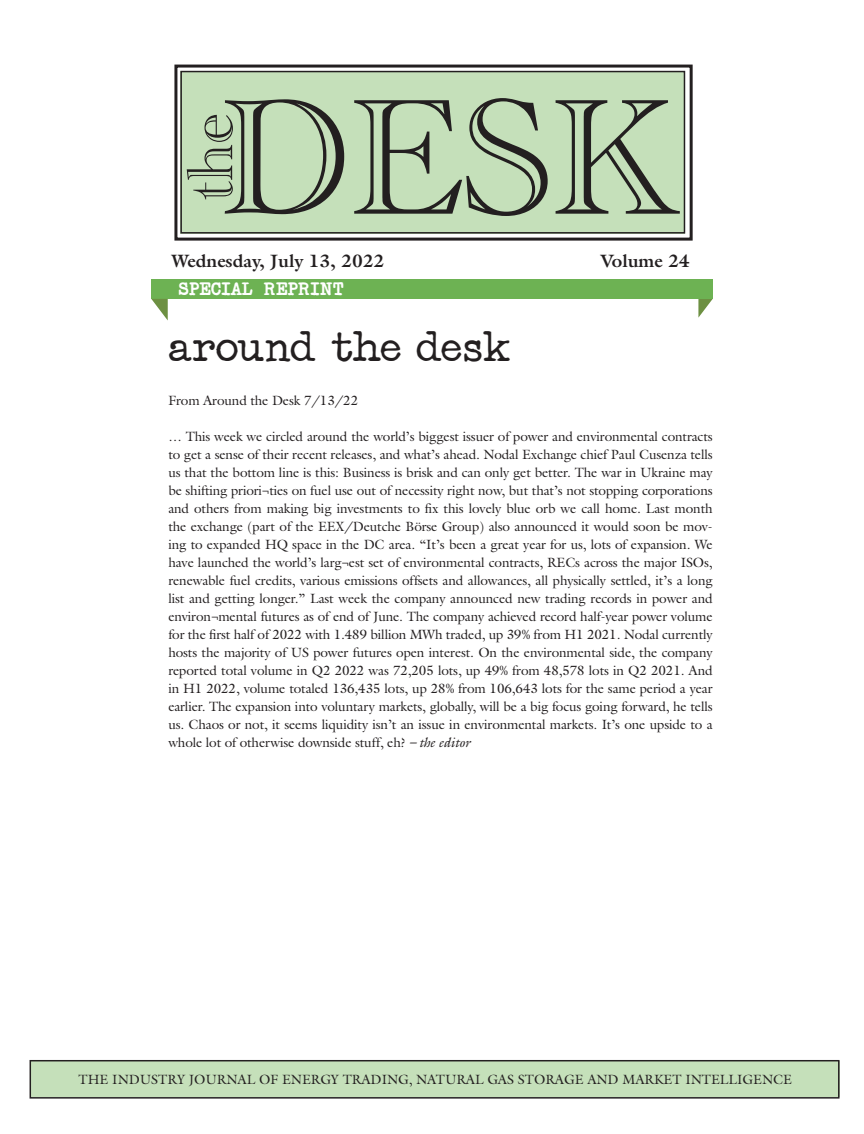
<style>
.page{position:relative;width:864px;height:1134px;background:#fff}
.page>*{position:absolute;margin:0;border:0;box-sizing:border-box;transform-origin:0 0}
.t1{font:170.25px "Academy Engraved Let Plain";color:#231f20}
.t2{font:67.35px "Academy Engraved Let Plain";color:#231f20}
.Body_Text{font:39px "Passport";color:#231f20}
.t3{font:700 18px "Galliard";color:#231f20}
.Body_Text-2{font:700 16.5px "Passport";color:#fff}
.Body_Text-3{font:13.5px/18px "Galliard";color:#231f20;text-align:justify}
.s1{font-style:italic}
</style>
<div class="page">
<div style="left:31px;top:1061px;width:809px;height:36px;background:#c5e0ba"></div>
<div style="left:30px;top:1060px;width:810px;height:39px;border:2px solid #231f20"></div>
<svg style="left:698px;top:299px;width:15px;height:19px"></svg>
<div style="left:151px;top:280px;width:562px;height:19px;background:#6db253"></div>
<svg style="left:151px;top:299px;width:17px;height:21px"></svg>
<div style="left:180px;top:71px;width:505px;height:163px;background:#c5e0ba"></div>
<div style="left:180px;top:71px;width:505px;height:163px;border:2px solid #231f20"></div>
<div style="left:174px;top:65px;width:519px;height:176px;border:3px solid #231f20"></div>
<p class="t1" style="left:220px;top:64px;width:463px">desk</p>
<p class="t2" style="left:173px;top:200px;width:88px;rotate:-90deg">the</p>
<p class="t3" style="left:171px;top:249px;width:214px">Wednesday, July 13, 2022</p>
<p class="t3" style="left:600px;top:249px;width:91px">Volume 24</p>
<p class="Body_Text-2" style="left:179px;top:278px;width:166px">SPECIAL REPRINT</p>
<p class="Body_Text" style="left:167px;top:320px;width:343px">around the desk</p>
<p class="Body_Text-3" style="left:168px;top:391px;width:191px">From Around the Desk 7/13/22</p>
<p class="Body_Text-3" style="left:168px;top:427px;width:546px">… This week we circled around the world’s biggest issuer of power and environmental contracts to get a sense of their recent releases, and what’s ahead. Nodal Exchange chief Paul Cusenza tells us that the bottom line is this: Business is brisk and can only get better. The war in Ukraine may be shifting priori¬ties on fuel use out of necessity right now, but that’s not stopping corporations and others from making big investments to fix this lovely blue orb we call home. Last month the exchange (part of the EEX/Deutche Börse Group) also announced it would soon be mov&shy;ing to expanded HQ space in the DC area. “It’s been a great year for us, lots of expansion. We have launched the world’s larg¬est set of environmental contracts, RECs across the major ISOs, renewable fuel credits, various emissions offsets and allowances, all physically settled, it’s a long list and getting longer.” Last week the company announced new trading records in power and environ¬mental futures as of end of June. The company achieved record half-year power volume for the first half of 2022 with 1.489 billion MWh traded, up 39% from H1 2021. Nodal currently hosts the majority of US power futures open interest. On the environmental side, the company reported total volume in Q2 2022 was 72,205 lots, up 49% from 48,578 lots in Q2 2021. And in H1 2022, volume totaled 136,435 lots, up 28% from 106,643 lots for the same period a year earlier. The expansion into voluntary markets, globally, will be a big focus going forward, he tells us. Chaos or not, it seems liquidity isn’t an issue in environmental markets. It’s one upside to a whole lot of otherwise downside stuff, eh? <span class="s1">– the editor</span></p>
<p class="Body_Text-3" style="left:79px;top:1071px;width:715px">THE INDUSTRY JOURNAL OF ENERGY TRADING, NATURAL GAS STORAGE AND MARKET INTELLIGENCE</p>
</div>
